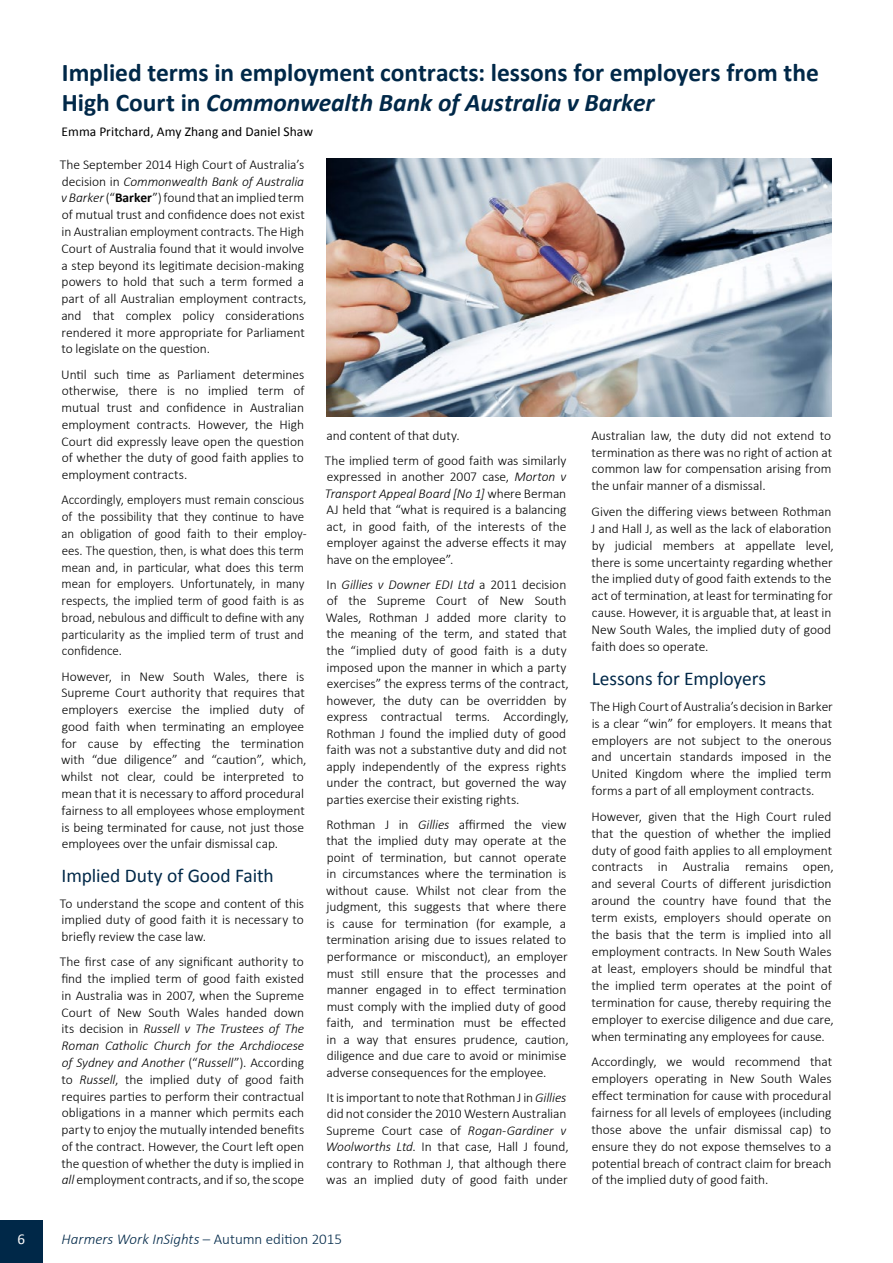
<style>
.page{position:relative;width:893px;height:1263px;background:#fff}
.page>*{position:absolute;margin:0;border:0;box-sizing:border-box;transform-origin:0 0}
.t1{font:700 25.5px/29.7px "Calibri";letter-spacing:-.005em;color:#002848}
.t2{font:19.5px "Calibri";letter-spacing:-.005em;color:#002848}
.t3{font:italic 300 15px "Calibri";color:#002848}
.t4{font:15px "Calibri";color:#fff}
.t5{font:300 13.5px/16.8px "Calibri";letter-spacing:-.005em;color:#000}
.t6{font:300 13.5px/16.8px "Calibri";letter-spacing:-.005em;color:#000;scale:.96 1}
.t7{font:13.5px "Calibri";letter-spacing:.005em;color:#000}
.s1{font-style:italic}
.s2{font-weight:700}
.s3{font-style:normal}
</style>
<div class="page">
<div style="left:0;top:1220px;width:43px;height:43px;background:#002848"></div>
<img style="left:327px;top:159px;width:504px;height:258px">
<h1 class="t1" style="left:62px;top:57px;width:758px">Implied terms in employment contracts: lessons for employers from the<br>High Court in <span class="s1">Commonwealth Bank of Australia v Barker</span></h1>
<p class="t7" style="left:62px;top:123px;width:253px">Emma Pritchard, Amy Zhang and Daniel Shaw</p>
<p class="t5" style="left:60px;top:156px;width:248px">The September 2014 High Court of Australia’s decision in <span class="s1">Commonwealth Bank of Australia v Barker</span> (“<span class="s2">Barker</span>”)found that an implied term of mutual trust and confidence does not exist in Australian employment contracts. The High Court of Australia found that it would involve a step beyond its legitimate decision-making powers to hold that such a term formed a part of all Australian employment contracts, and that complex policy considerations rendered it more appropriate for Parliament to legislate on the question.</p>
<p class="t5" style="left:61px;top:366px;width:245px;text-align:justify">Until such time as Parliament determines otherwise, there is no implied term of mutual trust and confidence in Australian employment contracts. However, the High Court did expressly leave open the question of whether the duty of good faith applies to employment contracts.</p>
<p class="t6" style="left:61px;top:491px;width:257px">Accordingly, employers must remain conscious of the possibility that they continue to have an obligation of good faith to their employ&shy;ees. The question, then, is what does this term mean and, in particular, what does this term mean for employers. Unfortunately, in many respects, the implied term of good faith is as broad, nebulous and difficult to define with any particularity as the implied term of trust and confidence.</p>
<p class="t5" style="left:61px;top:668px;width:247px">However, in New South Wales, there is Supreme Court authority that requires that employers exercise the implied duty of good faith when terminating an employee for cause by effecting the termination with “due diligence” and “caution”, which, whilst not clear, could be interpreted to mean that it is necessary to afford procedural fairness to all employees whose employment is being terminated for cause, not just those employees over the unfair dismissal cap.</p>
<h2 class="t2" style="left:62px;top:863px;width:214px">Implied Duty of Good Faith</h2>
<p class="t5" style="left:60px;top:894px;width:246px;text-align:justify">To understand the scope and content of this implied duty of good faith it is necessary to briefly review the case law.</p>
<p class="t5" style="left:60px;top:953px;width:246px;text-align:justify">The first case of any significant authority to find the implied term of good faith existed in Australia was in 2007, when the Supreme Court of New South Wales handed down its decision in <span class="s1">Russell v The Trustees of The Roman Catholic Church for the Archdiocese of Sydney and Another</span> (“<span class="s1">Russell</span>”). According to <span class="s1">Russell</span>, the implied duty of good faith requires parties to perform their contractual obligations in a manner which permits each party to enjoy the mutually intended benefits of the contract. However, the Court left open the question of whether the duty is implied in <span class="s1">all</span> employment contracts, and if so, the scope</p>
<p class="t5" style="left:591px;top:426px;width:242px;text-align:justify">Australian law, the duty did not extend to termination as there was no right of action at common law for compensation arising from the unfair manner of a dismissal.</p>
<p class="t5" style="left:591px;top:503px;width:244px">Given the differing views between Rothman J and Hall J, as well as the lack of elaboration by judicial members at appellate level, there is some uncertainty regarding whether the implied duty of good faith extends to the act of termination, at least for terminating for cause. However, it is arguable that, at least in New South Wales, the implied duty of good faith does so operate.</p>
<h2 class="t2" style="left:592px;top:666px;width:176px">Lessons for Employers</h2>
<p class="t5" style="left:590px;top:697px;width:244px;text-align:justify">The High Court of Australia’s decision in Barker is a clear “win” for employers. It means that employers are not subject to the onerous and uncertain standards imposed in the United Kingdom where the implied term forms a part of all employment contracts.</p>
<p class="t5" style="left:591px;top:807px;width:244px">However, given that the High Court ruled that the question of whether the implied duty of good faith applies to all employment contracts in Australia remains open, and several Courts of different jurisdiction around the country have found that the term exists, employers should operate on the basis that the term is implied into all employment contracts. In New South Wales at least, employers should be mindful that the implied term operates at the point of termination for cause, thereby requiring the employer to exercise diligence and due care, when terminating any employees for cause.</p>
<p class="t5" style="left:591px;top:1053px;width:242px;text-align:justify">Accordingly, we would recommend that employers operating in New South Wales effect termination for cause with procedural fairness for all levels of employees (including those above the unfair dismissal cap) to ensure they do not expose themselves to a potential breach of contract claim for breach of the implied duty of good faith.</p>
<p class="t5" style="left:325px;top:422px;width:243px;line-height:25px">and content of that duty.<br>The implied term of good faith was similarly</p>
<p class="t5" style="left:325px;top:468px;width:243px;text-align:justify">expressed in another 2007 case, <span class="s1">Morton v Transport Appeal Board [No 1]</span> where Berman AJ held that “what is required is a balancing act, in good faith, of the interests of the employer against the adverse effects it may have on the employee”.</p>
<p class="t5" style="left:326px;top:576px;width:244px">In <span class="s1">Gillies v Downer EDI Ltd</span> a 2011 decision of the Supreme Court of New South Wales, Rothman J added more clarity to the meaning of the term, and stated that the “implied duty of good faith is a duty imposed upon the manner in which a party exercises” the express terms of the contract, however, the duty can be overridden by express contractual terms. Accordingly, Rothman J found the implied duty of good faith was not a substantive duty and did not apply independently of the express rights under the contract, but governed the way parties exercise their existing rights.</p>
<p class="t5" style="left:326px;top:816px;width:244px">Rothman J in <span class="s1">Gillies</span> affirmed the view that the implied duty may operate at the point of termination, but cannot operate in circumstances where the termination is without cause. Whilst not clear from the judgment, this suggests that where there is cause for termination (for example, a termination arising due to issues related to performance or misconduct), an employer must still ensure that the processes and manner engaged in to effect termination must comply with the implied duty of good faith, and termination must be effected in a way that ensures prudence, caution, diligence and due care to avoid or minimise adverse consequences for the employee.</p>
<p class="t5" style="left:326px;top:1089px;width:244px">It is important to note that Rothman J in <span class="s1">Gillies </span>did not consider the 2010 Western Australian Supreme Court case of <span class="s1">Rogan-Gardiner v Woolworths Ltd</span>. In that case, Hall J found, contrary to Rothman J, that although there was an implied duty of good faith under</p>
<p class="t4" style="left:17px;top:1230px;width:9px">6</p>
<p class="t3" style="left:62px;top:1230px;width:282px">Harmers Work InSights <span class="s3">– Autumn edition 2015</span></p>
</div>
